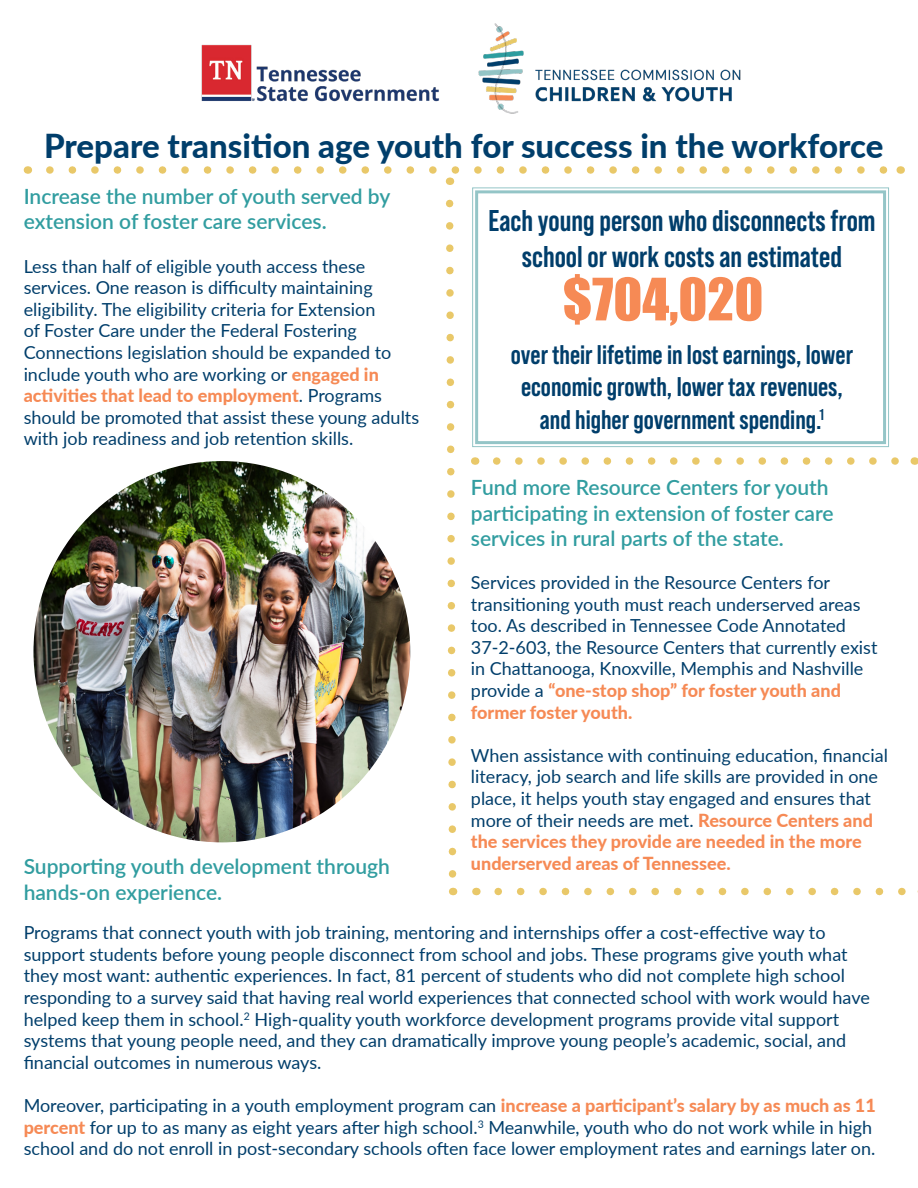
<style>
.page{position:relative;width:918px;height:1188px;background:#fff}
.page>*{position:absolute;margin:0;border:0;box-sizing:border-box;transform-origin:0 0}
.t1{font:54px "Impact";color:#f68a55}
.t2{font:800 33px "Lato";color:#003e6b}
.t3{font:700 30px/36px "Bebas Neue Pro";color:#003e6b;text-align:center}
.t4{font:700 27px/32.4px "Bebas Neue Pro";color:#003e6b;text-align:center}
.t5{font:600 21px/25.2px "Lato";color:#319da0}
.t6{font:18px/21.6px "Lato";color:#003e6b}
.s1{font-weight:800;color:#f68a55}
</style>
<div class="page">
<img style="left:33px;top:461px;width:377px;height:381px">
<svg style="left:50px;top:166px;width:838px;height:19px"></svg>
<svg style="left:445px;top:199px;width:13px;height:696px"></svg>
<svg style="left:497px;top:457px;width:402px;height:8px"></svg>
<svg style="left:472px;top:187px;width:417px;height:261px"></svg>
<div style="left:475px;top:190px;width:411px;height:254px;border:3px solid #94c5c7"></div>
<img style="left:201px;top:23px;width:540px;height:91px">
<svg style="left:498px;top:888px;width:408px;height:7px"></svg>
<h2 class="t2" style="left:44px;top:121px;width:841px">Prepare transition age youth for success in the workforce</h2>
<p class="t5" style="left:24px;top:183px;width:368px">Increase the number of youth served by extension of foster care services.</p>
<p class="t6" style="left:24px;top:255px;width:397px">Less than half of eligible youth access these services. One reason is difficulty maintaining eligibility. The eligibility criteria for Extension<br>of Foster Care under the Federal Fostering Connections legislation should be expanded to include youth who are working or <span class="s1">engaged in activities that lead to employment</span>. Programs should be promoted that assist these young adults with job readiness and job retention skills.</p>
<h3 class="t3" style="left:488px;top:202px;width:389px">Each young person who disconnects from school or work costs an estimated</h3>
<h1 class="t1" style="left:563px;top:257px;width:202px">$704,020</h1>
<h3 class="t4" style="left:511px;top:338px;width:344px">over their lifetime in lost earnings, lower economic growth, lower tax revenues, and higher government spending.<sup>1</sup></h3>
<p class="t5" style="left:471px;top:474px;width:364px">Fund more Resource Centers for youth participating in extension of foster care services in rural parts of the state.</p>
<p class="t6" style="left:471px;top:571px;width:408px">Services provided in the Resource Centers for transitioning youth must reach underserved areas too. As described in Tennessee Code Annotated 37-2-603, the Resource Centers that currently exist in Chattanooga, Knoxville, Memphis and Nashville provide a <span class="s1">“one-stop shop” for foster youth and former foster youth.</span></p>
<p class="t6" style="left:471px;top:744px;width:419px">When assistance with continuing education, financial literacy, job search and life skills are provided in one place, it helps youth stay engaged and ensures that more of their needs are met. <span class="s1">Resource Centers and the services they provide are needed in the more underserved areas of Tennessee.</span></p>
<p class="t5" style="left:24px;top:853px;width:368px">Supporting youth development through hands-on experience.</p>
<p class="t6" style="left:24px;top:921px;width:848px">Programs that connect youth with job training, mentoring and internships offer a cost-effective way to support students before young people disconnect from school and jobs. These programs give youth what they most want: authentic experiences. In fact, 81 percent of students who did not complete high school responding to a survey said that having real world experiences that connected school with work would have helped keep them in school.<sup>2</sup> High-quality youth workforce development programs provide vital support systems that young people need, and they can dramatically improve young people’s academic, social, and financial outcomes in numerous ways.</p>
<p class="t6" style="left:24px;top:1094px;width:854px">Moreover, participating in a youth employment program can <span class="s1">increase a participant’s salary by as much as 11 percent</span> for up to as many as eight years after high school.<sup>3</sup> Meanwhile, youth who do not work while in high school and do not enroll in post-secondary schools often face lower employment rates and earnings later on.</p>
</div>
